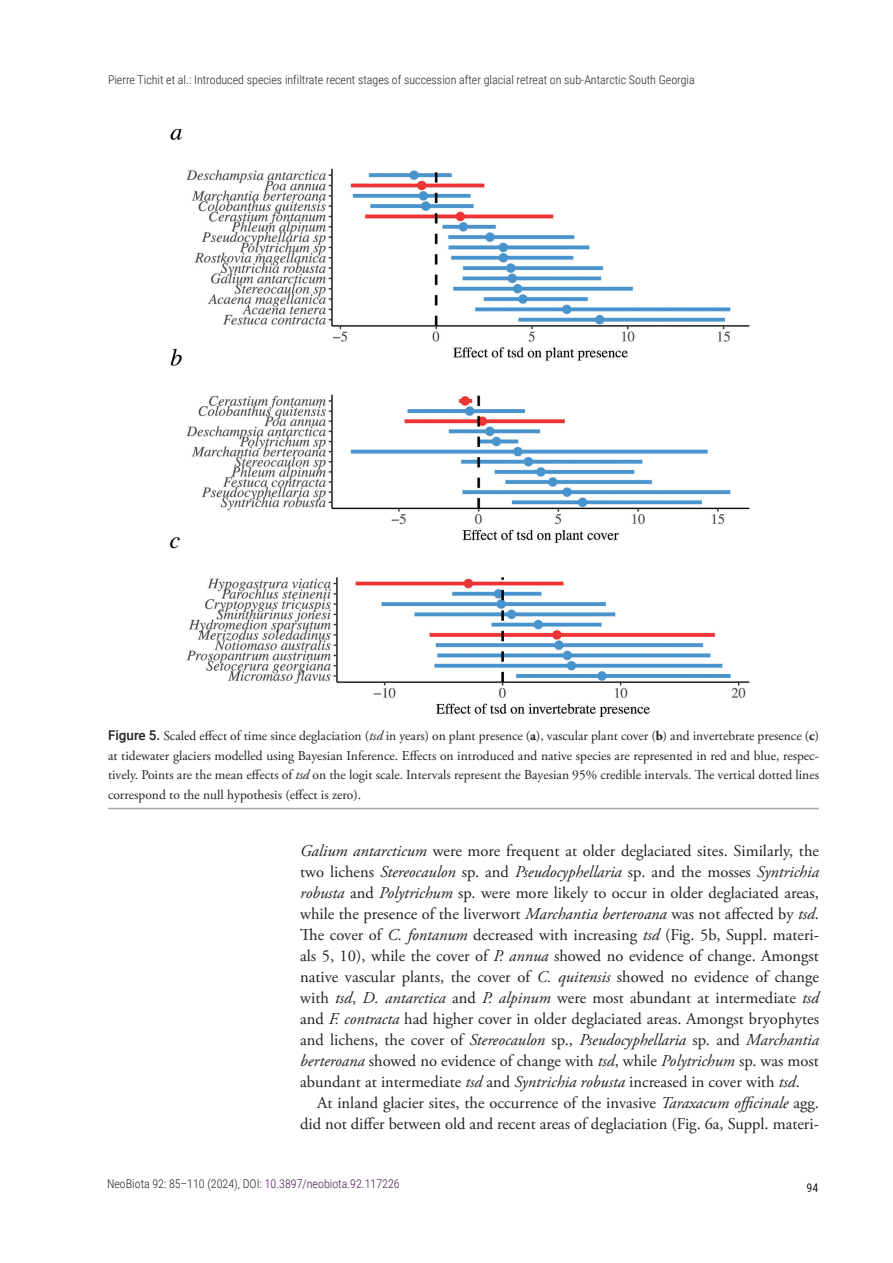
<style>
.page{position:relative;width:893px;height:1263px;background:#fff}
.page>*{position:absolute;margin:0;border:0;box-sizing:border-box;transform-origin:0 0}
.Body_text_-_no_inden{font:16.5px/21px "Adobe Garamond Pro";color:#231f20;text-align:justify}
.Body_text{font:16.5px/21px "Adobe Garamond Pro";color:#231f20;text-align:right}
.FIG_-_Caption{font:13.5px/19.8px "Adobe Garamond Pro";color:#231f20;text-align:justify}
.t1{font:300 12px "Roboto Condensed";color:#231f20}
.t2{font:12px "Roboto Condensed";color:#231f20}
.s1{font-family:"Roboto";font-weight:500}
.s2{font-style:italic}
.s3{font-weight:700}
.s4{color:#411948}
</style>
<div class="page">
<img style="left:170px;top:128px;width:580px;height:589px">
<hr style="left:108px;top:808px;width:711px;height:1px;background:#a8a9ad">
<p class="t1" style="left:108px;top:71px;width:588px">Pierre Tichit et al.: Introduced species infiltrate recent stages of succession after glacial retreat on sub-Antarctic South Georgia</p>
<p class="FIG_-_Caption" style="left:108px;top:726px;width:712px"><span class="s1">Figure 5.</span> Scaled effect of time since deglaciation (<span class="s2">tsd</span> in years) on plant presence (<span class="s3">a</span>), vascular plant cover (<span class="s3">b</span>) and invertebrate presence (<span class="s3">c</span>) at tidewater glaciers modelled using Bayesian Inference. Effects on introduced and native species are represented in red and blue, respec&shy;tively. Points are the mean effects of <span class="s2">tsd</span> on the logit scale. Intervals represent the Bayesian 95% credible intervals. The vertical dotted lines correspond to the null hypothesis (effect is zero).</p>
<p class="Body_text_-_no_inden" style="left:300px;top:841px;width:520px"><span class="s2">Galium antarcticum</span> were more frequent at older deglaciated sites. Similarly, the two lichens <span class="s2">Stereocaulon</span> sp. and <span class="s2">Pseudocyphellaria</span> sp. and the mosses <span class="s2">Syntrichia robusta</span> and <span class="s2">Polytrichum</span> sp. were more likely to occur in older deglaciated areas, while the presence of the liverwort <span class="s2">Marchantia berteroana</span> was not affected by <span class="s2">tsd</span>.<br>The cover of <span class="s2">C. fontanum</span> decreased with increasing <span class="s2">tsd</span> (Fig. 5b, Suppl. materi&shy;als 5, 10), while the cover of <span class="s2">P. annua</span> showed no evidence of change. Amongst native vascular plants, the cover of <span class="s2">C. quitensis</span> showed no evidence of change with <span class="s2">tsd</span>, <span class="s2">D. antarctica</span> and <span class="s2">P. alpinum</span> were most abundant at intermediate <span class="s2">tsd </span>and <span class="s2">F. contracta</span> had higher cover in older deglaciated areas. Amongst bryophytes and lichens, the cover of <span class="s2">Stereocaulon</span> sp., <span class="s2">Pseudocyphellaria</span> sp. and <span class="s2">Marchantia berteroana</span> showed no evidence of change with <span class="s2">tsd</span>, while <span class="s2">Polytrichum</span> sp. was most abundant at intermediate <span class="s2">tsd</span> and <span class="s2">Syntrichia robusta</span> increased in cover with <span class="s2">tsd</span>.</p>
<p class="Body_text" style="left:300px;top:1093px;width:520px">At inland glacier sites, the occurrence of the invasive <span class="s2">Taraxacum officinale</span> agg. did not differ between old and recent areas of deglaciation (Fig. 6a, Suppl. materi-</p>
<p class="t1" style="left:107px;top:1175px;width:294px">NeoBiota 92: 85–110 (2024), DOI: <span class="s4">10.3897/neobiota.92.117226</span></p>
<p class="t2" style="left:806px;top:1179px;width:13px">94</p>
</div>
